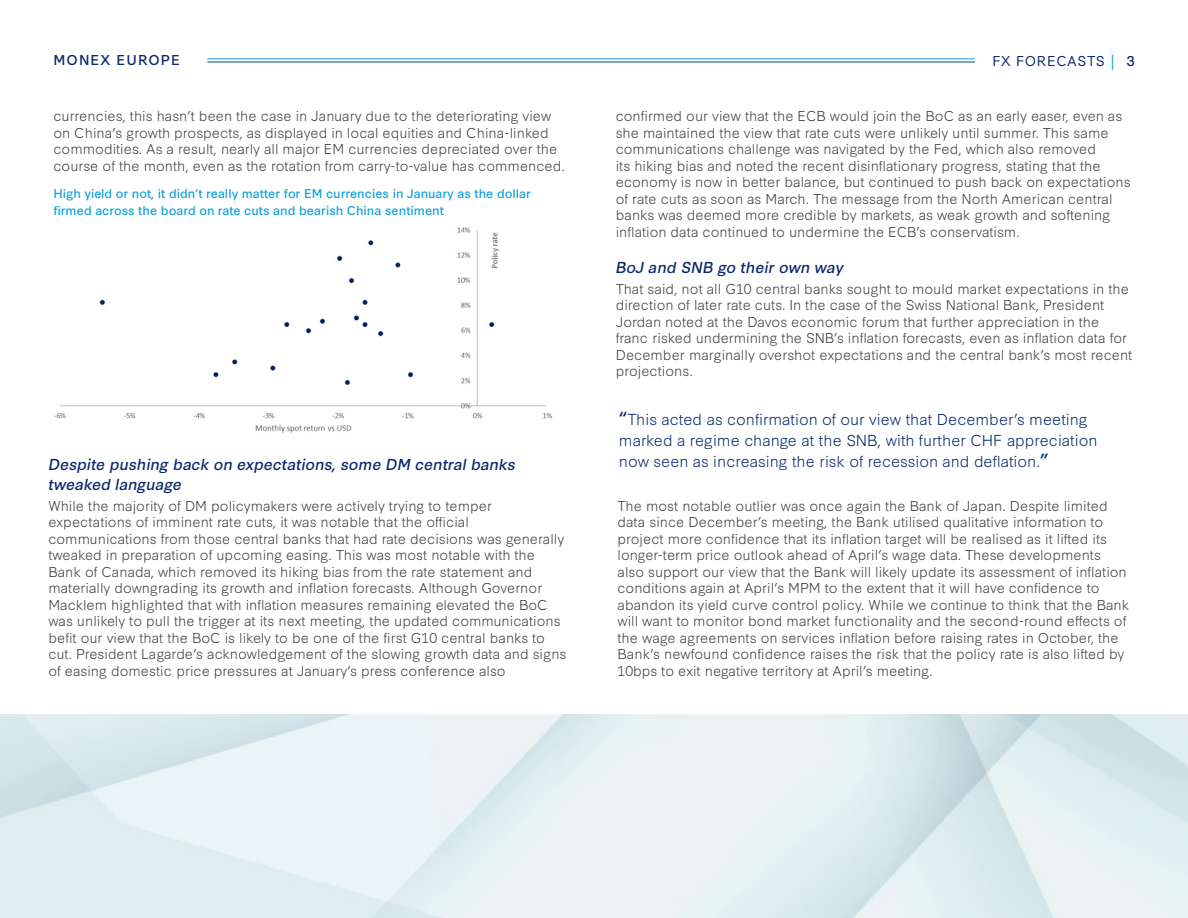
<style>
.page{position:relative;width:1188px;height:918px;background:#fff}
.page>*{position:absolute;margin:0;border:0;box-sizing:border-box;transform-origin:0 0}
.t1{font:300 15px/21px "Synthese";color:#09286d}
.t2{font:italic 15px/19.5px "Synthese";color:#09286d}
.t3{font:300 13.5px/16.5px "Synthese";color:#404040}
.t4{font:13.5px "Synthese";letter-spacing:.05em;color:#09286d}
.t5{font:13.5px "Synthese";letter-spacing:.08em;color:#09286d}
.t6{font:12px/16.5px "Synthese";color:#0fa2dd}
.s1{font-size:15px;color:#0fa2dd}
.s2{font-style:inherit}
.s3{font-weight:400;font-size:18px}
</style>
<div class="page">
<hr style="left:207px;top:58px;width:768px;height:1px;background:#0fa2dd">
<hr style="left:207px;top:62px;width:768px;height:1px;background:#094491">
<img style="left:54px;top:227px;width:499px;height:206px">
<p class="t5" style="left:53px;top:49px;width:128px">MONEX EUROPE</p>
<p class="t4" style="left:992px;top:50px;width:144px">FX FORECASTS <span class="s1">|</span> <span class="s2">3</span></p>
<p class="t3" style="left:53px;top:107px;width:513px">currencies, this hasn’t been the case in January due to the deteriorating view on China’s growth prospects, as displayed in local equities and China-linked commodities. As a result, nearly all major EM currencies depreciated over the course of the month, even as the rotation from carry-to-value has commenced.</p>
<p class="t6" style="left:53px;top:185px;width:479px">High yield or not, it didn’t really matter for EM currencies in January as the dollar firmed across the board on rate cuts and bearish China sentiment</p>
<p class="t2" style="left:48px;top:454px;width:469px">Despite pushing back on expectations, some DM central banks tweaked language</p>
<p class="t3" style="left:48px;top:496px;width:520px">While the majority of DM policymakers were actively trying to temper expectations of imminent rate cuts, it was notable that the official communications from those central banks that had rate decisions was generally tweaked in preparation of upcoming easing. This was most notable with the Bank of Canada, which removed its hiking bias from the rate statement and materially downgrading its growth and inflation forecasts. Although Governor Macklem highlighted that with inflation measures remaining elevated the BoC was unlikely to pull the trigger at its next meeting, the updated communications befit our view that the BoC is likely to be one of the first G10 central banks to cut. President Lagarde’s acknowledgement of the slowing growth data and signs of easing domestic price pressures at January’s press conference also</p>
<p class="t3" style="left:616px;top:107px;width:516px">confirmed our view that the ECB would join the BoC as an early easer, even as she maintained the view that rate cuts were unlikely until summer. This same communications challenge was navigated by the Fed, which also removed<br>its hiking bias and noted the recent disinflationary progress, stating that the economy is now in better balance, but continued to push back on expectations of rate cuts as soon as March. The message from the North American central banks was deemed more credible by markets, as weak growth and softening inflation data continued to undermine the ECB’s conservatism.</p>
<p class="t2" style="left:616px;top:256px;width:229px">BoJ and SNB go their own way</p>
<p class="t3" style="left:616px;top:279px;width:518px">That said, not all G10 central banks sought to mould market expectations in the direction of later rate cuts. In the case of the Swiss National Bank, President Jordan noted at the Davos economic forum that further appreciation in the franc risked undermining the SNB’s inflation forecasts, even as inflation data for December marginally overshot expectations and the central bank’s most recent projections.</p>
<p class="t1" style="left:619px;top:407px;width:480px"><span class="s3">“</span>This acted as confirmation of our view that December’s meeting marked a regime change at the SNB, with further CHF appreciation now seen as increasing the risk of recession and deflation.<span class="s3">”</span></p>
<p class="t3" style="left:618px;top:496px;width:513px">The most notable outlier was once again the Bank of Japan. Despite limited data since December’s meeting, the Bank utilised qualitative information to project more confidence that its inflation target will be realised as it lifted its longer-term price outlook ahead of April’s wage data. These developments also support our view that the Bank will likely update its assessment of inflation conditions again at April’s MPM to the extent that it will have confidence to abandon its yield curve control policy. While we continue to think that the Bank will want to monitor bond market functionality and the second-round effects of the wage agreements on services inflation before raising rates in October, the Bank’s newfound confidence raises the risk that the policy rate is also lifted by 10bps to exit negative territory at April’s meeting.</p>
</div>
